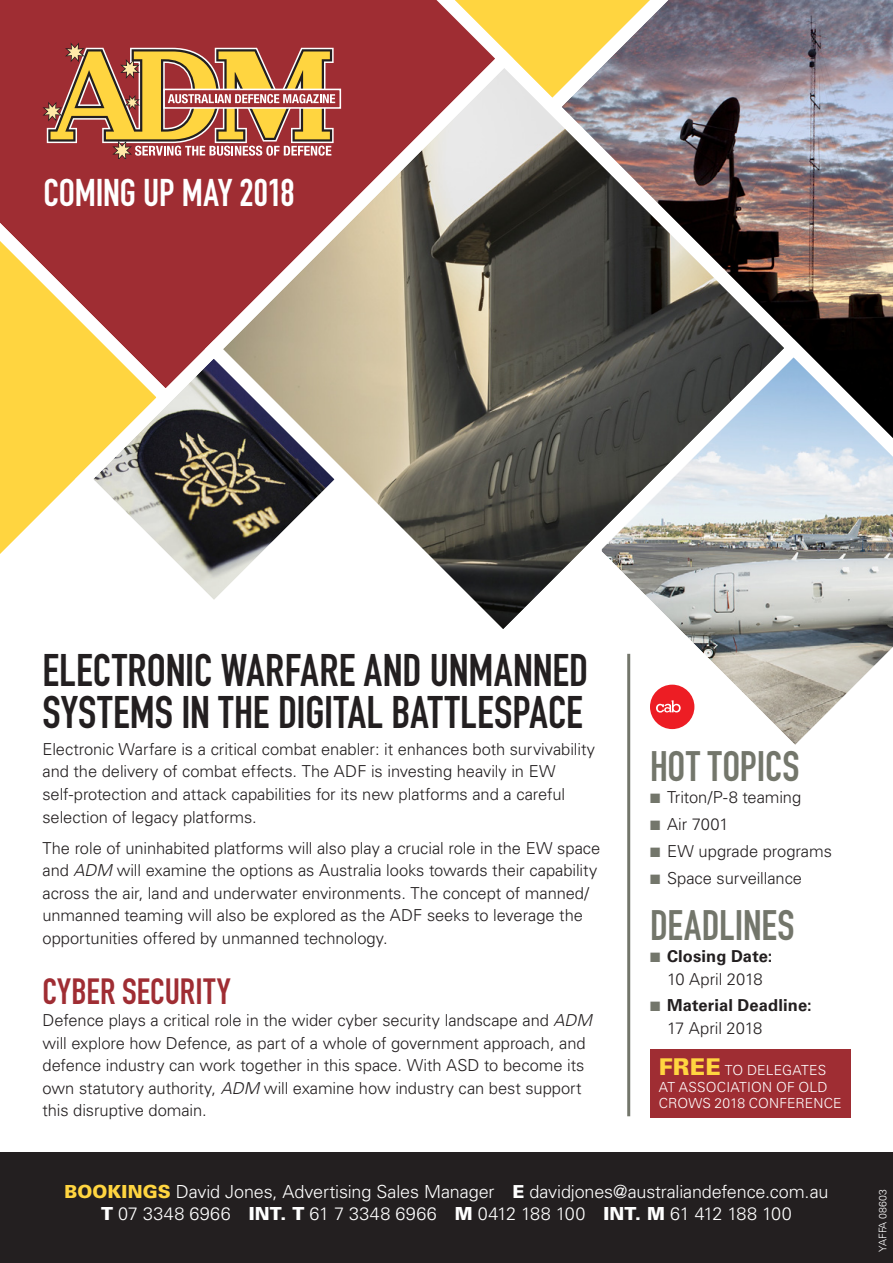
<style>
.page{position:relative;width:893px;height:1263px;background:#fff}
.page>*{position:absolute;margin:0;border:0;box-sizing:border-box;transform-origin:0 0}
.t1{font:45px/42px "DIN Engschrift Std";color:#231f20}
.t2{font:42px "DIN Engschrift Std";letter-spacing:-.005em;color:#73766b}
.t3{font:38.1px "DIN Engschrift Std";letter-spacing:-.005em;color:#fff}
.t4{font:36px "DIN Engschrift Std";letter-spacing:.005em;color:#9f2d33}
.t5{font:300 18px/22.5px "Univers LT Std";letter-spacing:-.01em;color:#fff;text-align:center}
.t6{font:300 16.5px/22.5px "Univers LT Std";letter-spacing:-.005em;color:#231f20}
.t7{font:700 16.5px/22.5px "Univers LT Std";letter-spacing:.01em;color:#231f20;text-align:center}
.t8{font:300 13.95px/17px "Univers LT Std";letter-spacing:.01em;color:#fff}
.t9{font:300 10.5px "Univers LT Std";color:#fff}
.s1{font-style:italic}
.s2{color:#73766b}
.s3{font-weight:300}
.s4{font-weight:900;font-size:23.1px;color:#ffd540}
.s5{font-weight:900;color:#ffd540}
.s6{font-weight:900}
</style>
<div class="page">
<svg style="left:0;top:0;width:522px;height:331px;background:#a63a37"></svg>
<svg style="left:0;top:195px;width:184px;height:359px;background:#d0884d"></svg>
<div style="left:0;top:1152px;width:893px;height:111px;background:#231f20"></div>
<svg style="left:43px;top:43px;width:153px;height:116px;background:#b8774b"></svg>
<svg style="left:196px;top:41px;width:377px;height:588px;background:#9f7d71"></svg>
<img style="left:534px;top:0;width:359px;height:485px">
<svg style="left:66px;top:331px;width:296px;height:296px"></svg>
<svg style="left:573px;top:330px;width:320px;height:442px"></svg>
<div style="left:650px;top:685px;width:44px;height:44px;background:#ed1d24;border-radius:50%"></div>
<svg style="left:656px;top:700px;width:25px;height:12px"></svg>
<hr style="left:627px;top:654px;width:3px;height:462px;background:#73766b">
<div style="left:650px;top:1049px;width:200px;height:68px;background:#9f2d33"></div>
<h3 class="t3" style="left:43px;top:170px;width:253px">COMING UP MAY 2018</h3>
<h1 class="t1" style="left:43px;top:650px;width:547px">ELECTRONIC WARFARE AND UNMANNED<br>SYSTEMS IN THE DIGITAL BATTLESPACE</h1>
<p class="t6" style="left:43px;top:738px;width:554px">Electronic Warfare is a critical combat enabler: it enhances both survivability and the delivery of combat effects. The ADF is investing heavily in EW self-protection and attack capabilities for its new platforms and a careful selection of legacy platforms.</p>
<p class="t6" style="left:43px;top:836px;width:559px">The role of uninhabited platforms will also play a crucial role in the EW space and <span class="s1">ADM</span> will examine the options as Australia looks towards their capability across the air, land and underwater environments. The concept of manned/ unmanned teaming will also be explored as the ADF seeks to leverage the opportunities offered by unmanned technology.</p>
<h3 class="t4" style="left:43px;top:970px;width:190px">CYBER SECURITY</h3>
<p class="t6" style="left:43px;top:1009px;width:551px">Defence plays a critical role in the wider cyber security landscape and <span class="s1">ADM </span>will explore how Defence, as part of a whole of government approach, and defence industry can work together in this space. With ASD to become its own statutory authority, <span class="s1">ADM</span> will examine how industry can best support this disruptive domain.</p>
<h2 class="t2" style="left:650px;top:741px;width:151px">HOT TOPICS</h2>
<p class="t6" style="left:650px;top:786px;width:153px"><span class="s2">■</span> Triton/P-8 teaming</p>
<p class="t6" style="left:650px;top:813px;width:80px"><span class="s2">■</span> Air 7001</p>
<p class="t6" style="left:650px;top:840px;width:183px"><span class="s2">■</span> EW upgrade programs</p>
<p class="t6" style="left:650px;top:866px;width:154px"><span class="s2">■</span> Space surveillance</p>
<h2 class="t2" style="left:650px;top:900px;width:146px">DEADLINES</h2>
<p class="t7" style="left:650px;top:945px;width:124px"><span class="s2">■</span> Closing Date:<br><span class="s3">10 April 2018</span></p>
<p class="t7" style="left:667px;top:994px;width:146px;text-align:left;text-indent:-17px"><span class="s2">■</span> Material Deadline:<br><span class="s3">17 April 2018</span></p>
<p class="t8" style="left:659px;top:1061px;width:184px"><span class="s4">FREE</span> TO DELEGATES<br>AT ASSOCIATION OF OLD<br>CROWS 2018 CONFERENCE</p>
<p class="t5" style="left:65px;top:1180px;width:765px"><span class="s5">BOOKINGS</span> David Jones, Advertising Sales Manager <span class="s6">E</span> davidjones@australiandefence.com.au<br><span class="s6">T</span> 07 3348 6966 <span class="s6">INT. T</span> 61 7 3348 6966 <span class="s6">M</span> 0412 188 100 <span class="s6">INT. M</span> 61 412 188 100</p>
<p class="t9" style="left:876px;top:1251px;width:64px;rotate:-90deg">YAFFA 08603</p>
</div>
